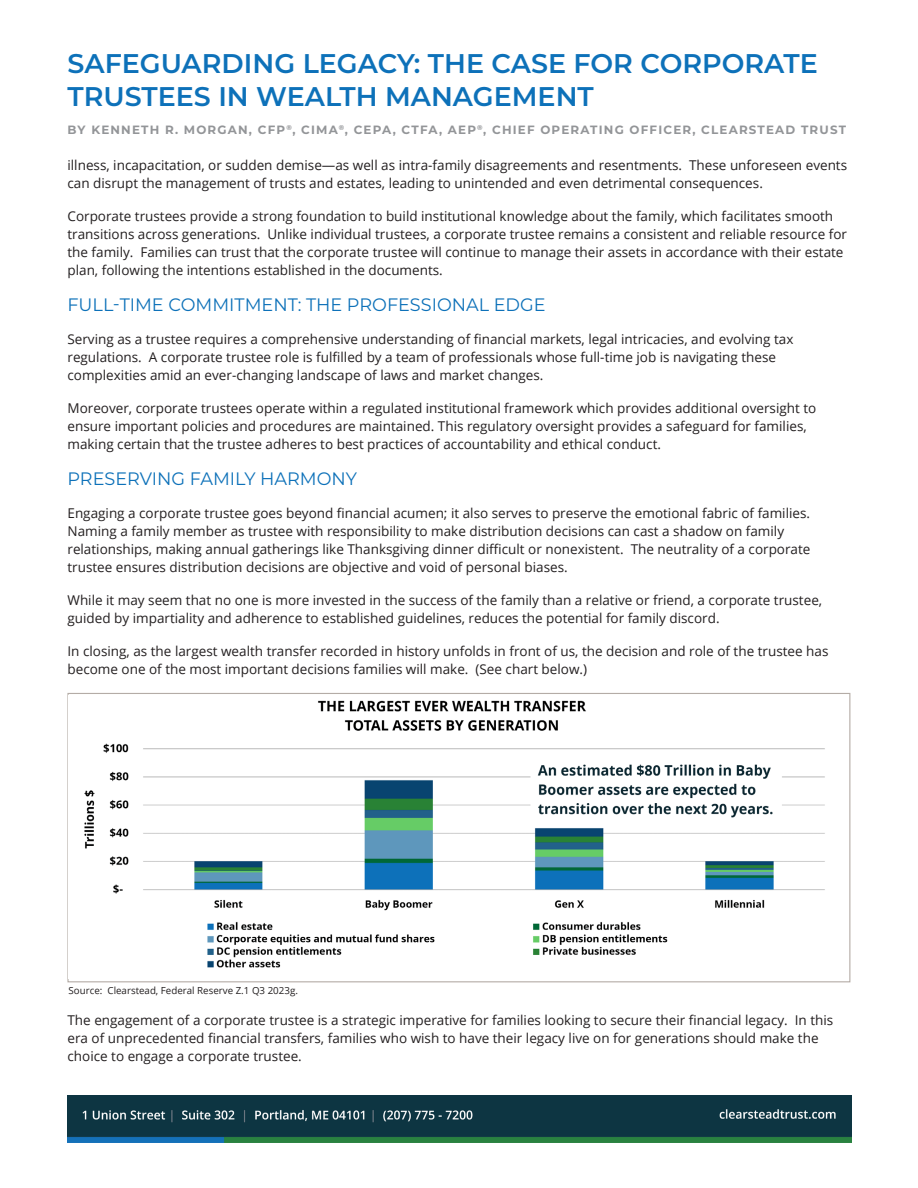
<style>
.page{position:relative;width:918px;height:1188px;background:#fff}
.page>*{position:absolute;margin:0;border:0;box-sizing:border-box;transform-origin:0 0}
.t1{font:600 27px/32.4px "Montserrat";color:#0d71b9}
.Main_Body_Paragraphs{font:18px "Montserrat";color:#0d71b9}
.Main_Body_Paragraphs-2{font:13.5px/18px "Open Sans";color:#231f20}
.t2{font:700 12px "Montserrat";letter-spacing:.1em;color:#939598}
.Headline_Purple{font:9.75px "Open Sans";color:#231f20}
</style>
<div class="page">
<img style="left:68px;top:1095px;width:783px;height:47px">
<img style="left:84px;top:700px;width:741px;height:268px">
<p class="t1" style="left:68px;top:46px;width:752px">SAFEGUARDING LEGACY: THE CASE FOR CORPORATE<br>TRUSTEES IN WEALTH MANAGEMENT</p>
<p class="t2" style="left:68px;top:121px;width:780px">BY KENNETH R. MORGAN, CFP<sup>®</sup>, CIMA<sup>®</sup>, CEPA, CTFA, AEP<sup>®</sup>, CHIEF OPERATING OFFICER, CLEARSTEAD TRUST</p>
<p class="Main_Body_Paragraphs-2" style="left:68px;top:156px;width:781px">illness, incapacitation, or sudden demise—as well as intra-family disagreements and resentments. These unforeseen events can disrupt the management of trusts and estates, leading to unintended and even detrimental consequences.</p>
<p class="Main_Body_Paragraphs-2" style="left:68px;top:207px;width:781px">Corporate trustees provide a strong foundation to build institutional knowledge about the family, which facilitates smooth transitions across generations. Unlike individual trustees, a corporate trustee remains a consistent and reliable resource for the family. Families can trust that the corporate trustee will continue to manage their assets in accordance with their estate plan, following the intentions established in the documents.</p>
<p class="Main_Body_Paragraphs" style="left:68px;top:292px;width:480px">FULL-TIME COMMITMENT: THE PROFESSIONAL EDGE</p>
<p class="Main_Body_Paragraphs-2" style="left:68px;top:330px;width:727px">Serving as a trustee requires a comprehensive understanding of financial markets, legal intricacies, and evolving tax regulations. A corporate trustee role is fulfilled by a team of professionals whose full-time job is navigating these complexities amid an ever-changing landscape of laws and market changes.</p>
<p class="Main_Body_Paragraphs-2" style="left:68px;top:399px;width:750px">Moreover, corporate trustees operate within a regulated institutional framework which provides additional oversight to ensure important policies and procedures are maintained. This regulatory oversight provides a safeguard for families, making certain that the trustee adheres to best practices of accountability and ethical conduct.</p>
<p class="Main_Body_Paragraphs" style="left:68px;top:466px;width:291px">PRESERVING FAMILY HARMONY</p>
<p class="Main_Body_Paragraphs-2" style="left:68px;top:504px;width:744px">Engaging a corporate trustee goes beyond financial acumen; it also serves to preserve the emotional fabric of families.<br>Naming a family member as trustee with responsibility to make distribution decisions can cast a shadow on family relationships, making annual gatherings like Thanksgiving dinner difficult or nonexistent. The neutrality of a corporate trustee ensures distribution decisions are objective and void of personal biases.</p>
<p class="Main_Body_Paragraphs-2" style="left:68px;top:591px;width:756px">While it may seem that no one is more invested in the success of the family than a relative or friend, a corporate trustee, guided by impartiality and adherence to established guidelines, reduces the potential for family discord.</p>
<p class="Main_Body_Paragraphs-2" style="left:68px;top:642px;width:762px">In closing, as the largest wealth transfer recorded in history unfolds in front of us, the decision and role of the trustee has become one of the most important decisions families will make. (See chart below.)</p>
<p class="Headline_Purple" style="left:69px;top:984px;width:231px">Source: Clearstead, Federal Reserve Z.1 Q3 2023g.</p>
<p class="Main_Body_Paragraphs-2" style="left:68px;top:1011px;width:767px">The engagement of a corporate trustee is a strategic imperative for families looking to secure their financial legacy. In this era of unprecedented financial transfers, families who wish to have their legacy live on for generations should make the choice to engage a corporate trustee.</p>
</div>
